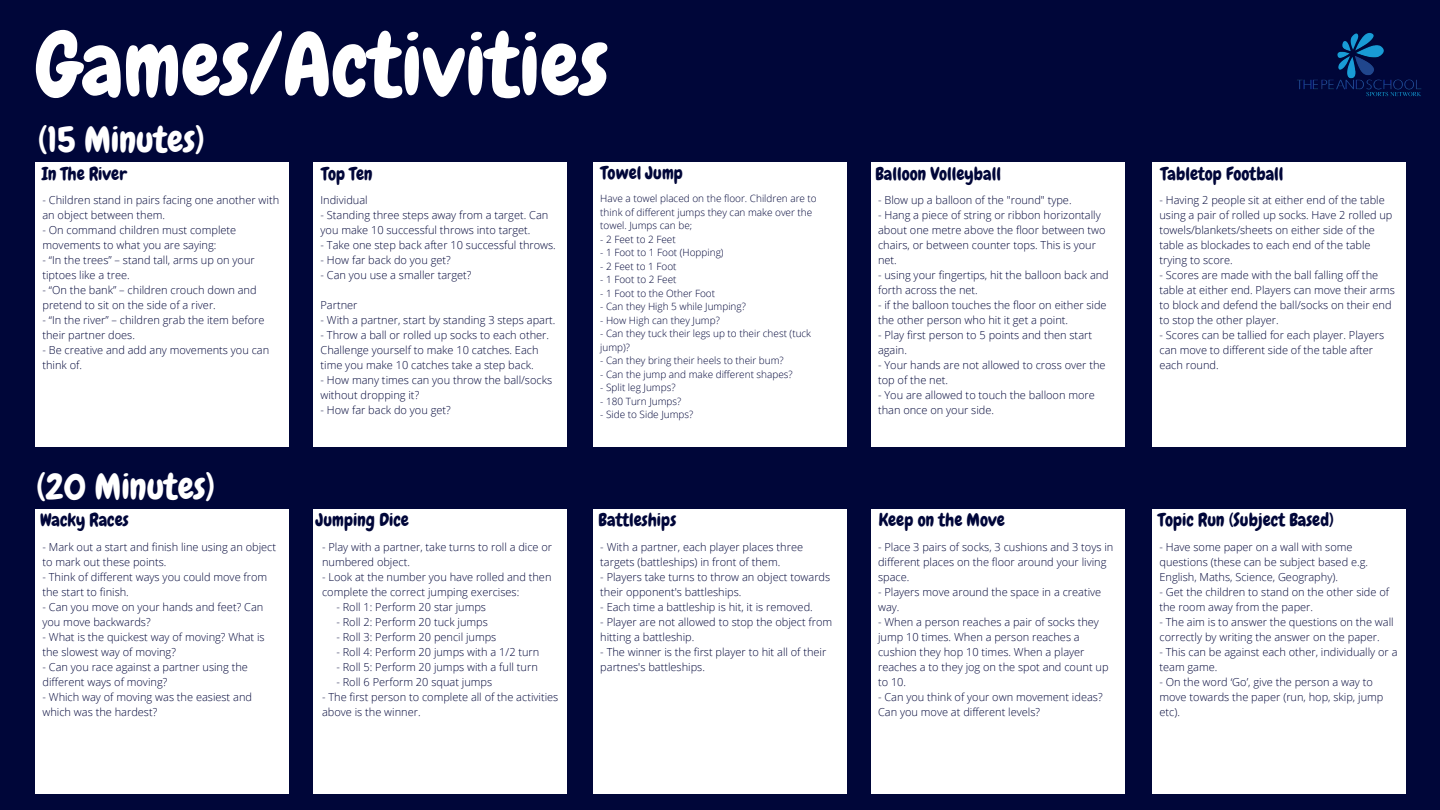
<style>
.page{position:relative;width:1440px;height:810px;background:#000639}
.page>*{position:absolute;margin:0;border:0;box-sizing:border-box;transform-origin:0 0}
.t1{font:88px "Chewy";color:#fff}
.t2{font:36px "Chewy";color:#fff}
.t3{font:18px "Chewy";color:#000639}
.t4{font:300 11px/15px "Open Sans";color:#000639}
.t5{font:300 10px/13.5px "Open Sans";color:#000639}
</style>
<div class="page">
<div style="left:594px;top:162px;width:253px;height:285px;background:#fff"></div>
<div style="left:36px;top:162px;width:253px;height:285px;background:#fff"></div>
<div style="left:314px;top:162px;width:253px;height:285px;background:#fff"></div>
<div style="left:871px;top:162px;width:254px;height:285px;background:#fff"></div>
<div style="left:1153px;top:162px;width:253px;height:285px;background:#fff"></div>
<div style="left:36px;top:509px;width:253px;height:285px;background:#fff"></div>
<div style="left:314px;top:509px;width:253px;height:285px;background:#fff"></div>
<div style="left:594px;top:509px;width:253px;height:285px;background:#fff"></div>
<div style="left:871px;top:509px;width:254px;height:285px;background:#fff"></div>
<div style="left:1153px;top:509px;width:253px;height:285px;background:#fff"></div>
<img style="left:1297px;top:33px;width:125px;height:64px">
<h1 class="t1" style="left:36px;top:9px;width:574px">Games/Activities</h1>
<h2 class="t2" style="left:38px;top:117px;width:168px">(15 Minutes)</h2>
<h3 class="t3" style="left:42px;top:162px;width:87px">In The River</h3>
<p class="t4" style="left:42px;top:192px;width:238px">- Children stand in pairs facing one another with an object between them.</p>
<p class="t4" style="left:42px;top:222px;width:195px">- On command children must complete movements to what you are saying:</p>
<p class="t4" style="left:42px;top:252px;width:214px">- “In the trees” – stand tall, arms up on your tiptoes like a tree.</p>
<p class="t4" style="left:42px;top:282px;width:216px">- “On the bank” – children crouch down and pretend to sit on the side of a river.</p>
<p class="t4" style="left:42px;top:312px;width:224px">- “In the river” – children grab the item before their partner does.</p>
<p class="t4" style="left:42px;top:342px;width:228px">- Be creative and add any movements you can think of.</p>
<h2 class="t2" style="left:36px;top:464px;width:181px">(20 Minutes)</h2>
<h3 class="t3" style="left:40px;top:509px;width:90px">Wacky Races</h3>
<p class="t4" style="left:42px;top:540px;width:235px">- Mark out a start and finish line using an object to mark out these points.</p>
<p class="t4" style="left:42px;top:570px;width:226px">- Think of different ways you could move from the start to finish.</p>
<p class="t4" style="left:42px;top:600px;width:222px">- Can you move on your hands and feet? Can you move backwards?</p>
<p class="t4" style="left:42px;top:630px;width:224px">- What is the quickest way of moving? What is the slowest way of moving?</p>
<p class="t4" style="left:42px;top:660px;width:207px">- Can you race against a partner using the different ways of moving?</p>
<p class="t4" style="left:42px;top:690px;width:211px">- Which way of moving was the easiest and which was the hardest?</p>
<h3 class="t3" style="left:321px;top:162px;width:53px">Top Ten</h3>
<p class="t4" style="left:321px;top:192px;width:49px">Individual</p>
<p class="t4" style="left:321px;top:207px;width:229px">- Standing three steps away from a target. Can you make 10 successful throws into target.</p>
<p class="t4" style="left:321px;top:237px;width:237px">- Take one step back after 10 successful throws.</p>
<p class="t4" style="left:321px;top:252px;width:132px">- How far back do you get?</p>
<p class="t4" style="left:321px;top:267px;width:153px">- Can you use a smaller target?</p>
<p class="t4" style="left:321px;top:297px;width:39px">Partner</p>
<p class="t4" style="left:321px;top:312px;width:237px">- With a partner, start by standing 3 steps apart.</p>
<p class="t4" style="left:321px;top:327px;width:230px">- Throw a ball or rolled up socks to each other.<br>Challenge yourself to make 10 catches. Each time you make 10 catches take a step back.</p>
<p class="t4" style="left:321px;top:372px;width:233px">- How many times can you throw the ball/socks without dropping it?</p>
<p class="t4" style="left:321px;top:402px;width:132px">- How far back do you get?</p>
<h3 class="t3" style="left:316px;top:509px;width:95px">Jumping Dice</h3>
<p class="t4" style="left:322px;top:540px;width:232px">- Play with a partner, take turns to roll a dice or numbered object.</p>
<p class="t4" style="left:322px;top:570px;width:231px">- Look at the number you have rolled and then complete the correct jumping exercises:</p>
<p class="t4" style="left:336px;top:600px;width:151px">- Roll 1: Perform 20 star jumps</p>
<p class="t4" style="left:336px;top:615px;width:153px">- Roll 2: Perform 20 tuck jumps</p>
<p class="t4" style="left:336px;top:630px;width:162px">- Roll 3: Perform 20 pencil jumps</p>
<p class="t4" style="left:336px;top:645px;width:205px">- Roll 4: Perform 20 jumps with a 1/2 turn</p>
<p class="t4" style="left:336px;top:660px;width:203px">- Roll 5: Perform 20 jumps with a full turn</p>
<p class="t4" style="left:336px;top:675px;width:157px">- Roll 6 Perform 20 squat jumps</p>
<p class="t4" style="left:322px;top:690px;width:238px">- The first person to complete all of the activities above is the winner.</p>
<h3 class="t3" style="left:601px;top:161px;width:84px">Towel Jump</h3>
<p class="t5" style="left:600px;top:192px;width:218px">Have a towel placed on the floor. Children are to think of different jumps they can make over the towel. Jumps can be;</p>
<p class="t5" style="left:600px;top:232px;width:77px">- 2 Feet to 2 Feet</p>
<p class="t5" style="left:600px;top:246px;width:125px">- 1 Foot to 1 Foot (Hopping)</p>
<p class="t5" style="left:600px;top:259px;width:78px">- 2 Feet to 1 Foot</p>
<p class="t5" style="left:600px;top:273px;width:78px">- 1 Foot to 2 Feet</p>
<p class="t5" style="left:600px;top:286px;width:116px">- 1 Foot to the Other Foot</p>
<p class="t5" style="left:600px;top:300px;width:147px">- Can they High 5 while Jumping?</p>
<p class="t5" style="left:600px;top:313px;width:121px">- How High can they Jump?</p>
<p class="t5" style="left:600px;top:327px;width:212px">- Can they tuck their legs up to their chest (tuck jump)?</p>
<p class="t5" style="left:600px;top:354px;width:185px">- Can they bring their heels to their bum?</p>
<p class="t5" style="left:600px;top:367px;width:194px">- Can the jump and make different shapes?</p>
<p class="t5" style="left:600px;top:381px;width:77px">- Split leg Jumps?</p>
<p class="t5" style="left:600px;top:394px;width:83px">- 180 Turn Jumps?</p>
<p class="t5" style="left:600px;top:408px;width:95px">- Side to Side Jumps?</p>
<h3 class="t3" style="left:599px;top:509px;width:79px">Battleships</h3>
<p class="t4" style="left:600px;top:540px;width:204px">- With a partner, each player places three targets (battleships) in front of them.</p>
<p class="t4" style="left:600px;top:570px;width:231px">- Players take turns to throw an object towards their opponent's battleships.</p>
<p class="t4" style="left:600px;top:600px;width:214px">- Each time a battleship is hit, it is removed.</p>
<p class="t4" style="left:600px;top:615px;width:234px">- Player are not allowed to stop the object from hitting a battleship.</p>
<p class="t4" style="left:600px;top:645px;width:228px">- The winner is the first player to hit all of their partnes's battleships.</p>
<h3 class="t3" style="left:875px;top:162px;width:127px">Balloon Volleyball</h3>
<p class="t4" style="left:878px;top:192px;width:195px">- Blow up a balloon of the "round" type.</p>
<p class="t4" style="left:878px;top:207px;width:229px">- Hang a piece of string or ribbon horizontally about one metre above the floor between two chairs, or between counter tops. This is your net.</p>
<p class="t4" style="left:878px;top:267px;width:232px">- using your fingertips, hit the balloon back and forth across the net.</p>
<p class="t4" style="left:878px;top:297px;width:230px">- if the balloon touches the floor on either side the other person who hit it get a point.</p>
<p class="t4" style="left:878px;top:327px;width:216px">- Play first person to 5 points and then start again.</p>
<p class="t4" style="left:878px;top:357px;width:229px">- Your hands are not allowed to cross over the top of the net.</p>
<p class="t4" style="left:878px;top:387px;width:218px">- You are allowed to touch the balloon more than once on your side.</p>
<h3 class="t3" style="left:879px;top:509px;width:128px">Keep on the Move</h3>
<p class="t4" style="left:878px;top:540px;width:237px">- Place 3 pairs of socks, 3 cushions and 3 toys in different places on the floor around your living space.</p>
<p class="t4" style="left:878px;top:585px;width:225px">- Players move around the space in a creative way.</p>
<p class="t4" style="left:878px;top:615px;width:232px">- When a person reaches a pair of socks they jump 10 times. When a person reaches a cushion they hop 10 times. When a player reaches a to they jog on the spot and count up to 10.</p>
<p class="t4" style="left:878px;top:690px;width:226px">- Can you think of your own movement ideas?<br>Can you move at different levels?</p>
<h3 class="t3" style="left:1161px;top:162px;width:124px">Tabletop Football</h3>
<p class="t4" style="left:1159px;top:192px;width:235px">- Having 2 people sit at either end of the table using a pair of rolled up socks. Have 2 rolled up towels/blankets/sheets on either side of the table as blockades to each end of the table trying to score.</p>
<p class="t4" style="left:1159px;top:267px;width:237px">- Scores are made with the ball falling off the table at either end. Players can move their arms to block and defend the ball/socks on their end to stop the other player.</p>
<p class="t4" style="left:1159px;top:327px;width:226px">- Scores can be tallied for each player. Players can move to different side of the table after each round.</p>
<h3 class="t3" style="left:1158px;top:509px;width:177px">Topic Run (Subject Based)</h3>
<p class="t4" style="left:1159px;top:540px;width:210px">- Have some paper on a wall with some questions (these can be subject based e.g.<br>English, Maths, Science, Geography).</p>
<p class="t4" style="left:1159px;top:585px;width:231px">- Get the children to stand on the other side of the room away from the paper.</p>
<p class="t4" style="left:1159px;top:615px;width:236px">- The aim is to answer the questions on the wall correctly by writing the answer on the paper.</p>
<p class="t4" style="left:1159px;top:645px;width:240px">- This can be against each other, individually or a team game.</p>
<p class="t4" style="left:1159px;top:675px;width:225px">- On the word ‘Go’, give the person a way to move towards the paper (run, hop, skip, jump etc).</p>
</div>
